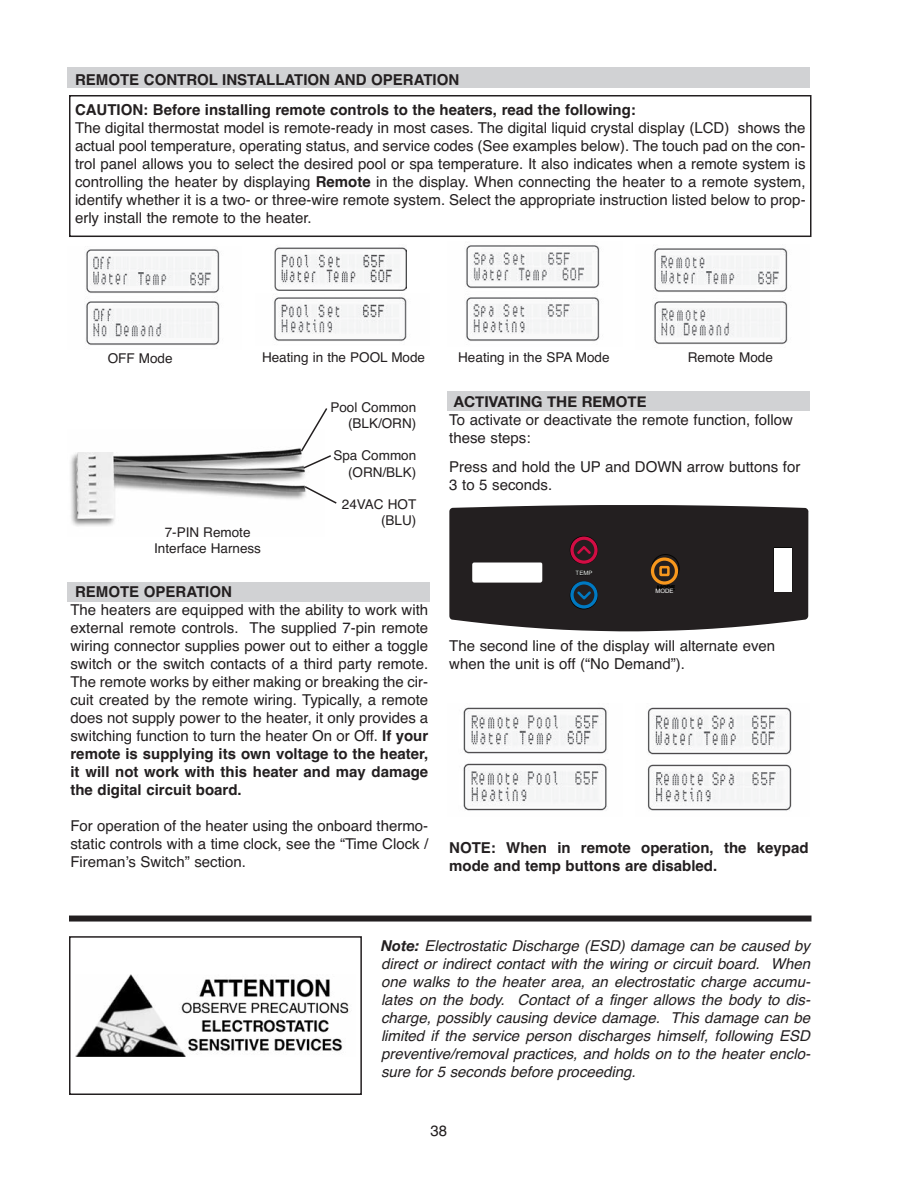
<style>
.page{position:relative;width:918px;height:1188px;background:#fff}
.page>*{position:absolute;margin:0;border:0;box-sizing:border-box;transform-origin:0 0}
.t1{font:15px/18px "Helvetica";color:#231f20;text-align:justify}
.t2{font:italic 15px/18px "Helvetica";color:#231f20;text-align:justify}
.t3{font:700 15px/30.5px "Helvetica";color:#231f20}
.t4{font:700 15px "Helvetica Neue";color:#231f20}
.t5{font:13.5px/16.2px "Helvetica";color:#231f20;text-align:right}
.t6{font:6px "Arial";color:#fff}
.s1{font-weight:700}
.s2{font-family:"Helvetica Neue";font-weight:700}
</style>
<div class="page">
<div style="left:448px;top:391px;width:362px;height:19px;background:#d1d2d4"></div>
<div style="left:67px;top:582px;width:363px;height:19px;background:#d1d2d4"></div>
<div style="left:68px;top:68px;width:742px;height:20px;background:#d1d2d4"></div>
<div style="left:69px;top:95px;width:743px;height:142px;border:2px solid #231f20"></div>
<img style="left:86px;top:249px;width:134px;height:97px">
<img style="left:75px;top:974px;width:274px;height:83px">
<div style="left:69px;top:936px;width:293px;height:159px;border:2px solid #231f20"></div>
<div style="left:69px;top:916px;width:743px;height:6px;background:#231f20"></div>
<div style="left:449px;top:505px;width:359px;height:126px;background:#231f20"></div>
<svg style="left:774px;top:547px;width:18px;height:1px"></svg>
<svg style="left:575px;top:570px;width:18px;height:6px"></svg>
<svg style="left:657px;top:585px;width:18px;height:6px"></svg>
<hr style="left:792px;top:548px;width:1px;height:44px;background:#040503">
<div style="left:570px;top:536px;width:28px;height:28px;border:1px solid #040503;border-radius:50%"></div>
<div style="left:652px;top:554px;width:27px;height:28px;border:1px solid #040503;border-radius:50%"></div>
<svg style="left:472px;top:563px;width:71px;height:20px"></svg>
<div style="left:774px;top:548px;width:18px;height:44px;background:#fff"></div>
<svg style="left:570px;top:581px;width:28px;height:28px"></svg>
<svg style="left:570px;top:537px;width:28px;height:27px"></svg>
<div style="left:574px;top:540px;width:20px;height:21px;background:#231f20;border-radius:50%"></div>
<svg style="left:651px;top:557px;width:27px;height:28px"></svg>
<div style="left:574px;top:585px;width:20px;height:20px;background:#231f20;border-radius:50%"></div>
<div style="left:654px;top:561px;width:21px;height:20px;background:#231f20;border-radius:50%"></div>
<svg style="left:575px;top:544px;width:18px;height:12px"></svg>
<svg style="left:575px;top:589px;width:18px;height:13px"></svg>
<div style="left:659px;top:566px;width:11px;height:10px;border:3px solid #f7971d"></div>
<img style="left:70px;top:448px;width:235px;height:78px">
<svg style="left:299px;top:408px;width:32px;height:62px"></svg>
<svg style="left:303px;top:485px;width:34px;height:20px"></svg>
<img style="left:274px;top:247px;width:132px;height:43px">
<img style="left:274px;top:297px;width:133px;height:44px">
<img style="left:466px;top:245px;width:134px;height:97px">
<img style="left:654px;top:248px;width:134px;height:97px">
<img style="left:463px;top:707px;width:145px;height:104px">
<img style="left:647px;top:707px;width:145px;height:104px">
<p class="t3" style="left:75px;top:64px;width:562px">REMOTE CONTROL INSTALLATION AND OPERATION<br>CAUTION: Before installing remote controls to the heaters, read the following:</p>
<p class="t1" style="left:75px;top:119px;width:732px">The digital thermostat model is remote-ready in most cases. The digital liquid crystal display (LCD) shows the actual pool temperature, operating status, and service codes (See examples below). The touch pad on the con&shy;trol panel allows you to select the desired pool or spa temperature. It also indicates when a remote system is controlling the heater by displaying <span class="s1">Remote</span> in the display. When connecting the heater to a remote system, identify whether it is a two- or three-wire remote system. Select the appropriate instruction listed below to prop&shy;erly install the remote to the heater.</p>
<p class="t5" style="left:108px;top:350px;width:66px">OFF Mode</p>
<p class="t5" style="left:262px;top:349px;width:165px">Heating in the POOL Mode</p>
<p class="t5" style="left:458px;top:349px;width:153px">Heating in the SPA Mode</p>
<p class="t5" style="left:688px;top:349px;width:87px">Remote Mode</p>
<p class="t5" style="left:154px;top:524px;width:108px;text-align:center">7-PIN Remote<br>Interface Harness</p>
<p class="t5" style="left:330px;top:399px;width:87px">Pool Common (BLK/ORN)</p>
<p class="t5" style="left:333px;top:448px;width:84px">Spa Common (ORN/BLK)</p>
<p class="t5" style="left:342px;top:496px;width:76px">24VAC HOT (BLU)</p>
<p class="t3" style="left:75px;top:577px;width:158px">REMOTE OPERATION</p>
<p class="t1" style="left:70px;top:601px;width:359px">The heaters are equipped with the ability to work with external remote controls. The supplied 7-pin remote wiring connector supplies power out to either a toggle switch or the switch contacts of a third party remote.<br>The remote works by either making or breaking the cir&shy;cuit created by the remote wiring. Typically, a remote does not supply power to the heater, it only provides a switching function to turn the heater On or Off. <span class="s1">If your remote is supplying its own voltage to the heater, it will not work with this heater and may damage the digital circuit board.</span></p>
<p class="t1" style="left:70px;top:817px;width:359px">For operation of the heater using the onboard thermo&shy;static controls with a time clock, see the “Time Clock / Fireman’s Switch” section.</p>
<p class="t4" style="left:454px;top:392px;width:194px">ACTIVATING THE REMOTE</p>
<p class="t1" style="left:449px;top:410px;width:345px">To activate or deactivate the remote function, follow these steps:</p>
<p class="t1" style="left:449px;top:457px;width:353px">Press and hold the UP and DOWN arrow buttons for<br>3 to 5 seconds.</p>
<p class="t6" style="left:576px;top:569px;width:18px">TEMP</p>
<p class="t6" style="left:655px;top:587px;width:20px">MODE</p>
<p class="t1" style="left:449px;top:637px;width:327px">The second line of the display will alternate even when the unit is off (“No Demand”).</p>
<p class="t3" style="left:449px;top:839px;width:361px;line-height:18px">NOTE: When in remote operation, the keypad mode and temp buttons are disabled.</p>
<p class="t2" style="left:381px;top:936px;width:431px"><span class="s2">Note:</span> Electrostatic Discharge (ESD) damage can be caused by direct or indirect contact with the wiring or circuit board. When one walks to the heater area, an electrostatic charge accumu&shy;lates on the body. Contact of a finger allows the body to dis&shy;charge, possibly causing device damage. This damage can be limited if the service person discharges himself, following ESD preventive/removal practices, and holds on to the heater enclo&shy;sure for 5 seconds before proceeding.</p>
<p class="t1" style="left:430px;top:1122px;width:18px">38</p>
</div>
